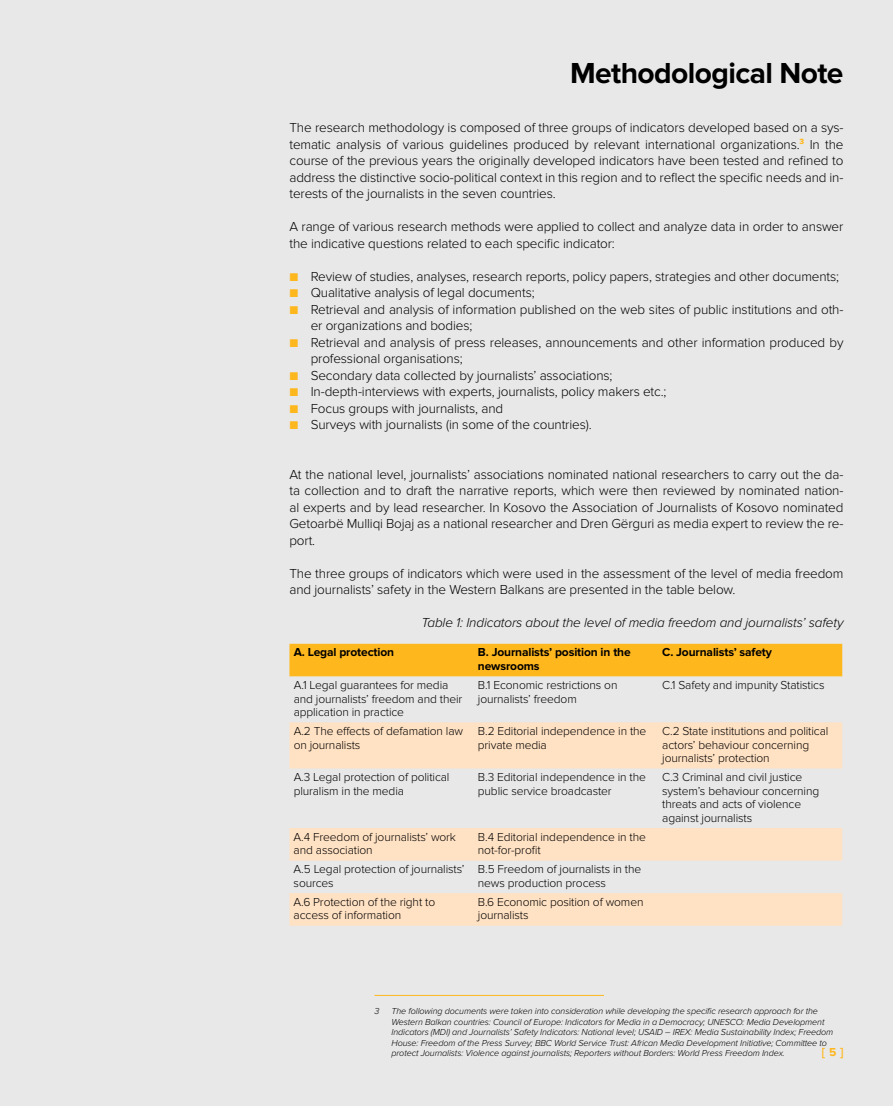
<style>
.page{position:relative;width:893px;height:1106px;background:#fff}
.page>*{position:absolute;margin:0;border:0;box-sizing:border-box;transform-origin:0 0}
.t1{font:700 30px "Proxima Nova";letter-spacing:-.02em;color:#000}
.t2{font:300 13.5px/16.5px "Proxima Nova";letter-spacing:-.01em;color:#000}
.t3{font:italic 300 13.5px "Proxima Nova";letter-spacing:-.01em;color:#000}
.t4{font:300 12px/13.5px "Proxima Nova";letter-spacing:-.01em;color:#000}
.t5{font:700 12px/13.5px "Proxima Nova";letter-spacing:-.01em;color:#000}
.t6{font:700 12px "Proxima Nova";color:#ffb71e}
.t7{font:italic 300 9px/10.5px "Proxima Nova";letter-spacing:-.01em;color:#000}
.s1{color:#ffb71e}
</style>
<div class="page">
<div style="left:1px;top:0;width:892px;height:1106px;background:#e8e8e8"></div>
<div style="left:289px;top:644px;width:553px;height:32px;background:#ffb71e"></div>
<svg style="left:289px;top:722px;width:553px;height:203px;fill:#ffe1c3"></svg>
<hr style="left:374px;top:995px;width:230px;height:1px;background:#ffb71e">
<h1 class="t1" style="left:570px;top:55px;width:275px">Methodological Note</h1>
<p class="t2" style="left:289px;top:119px;width:556px;text-align:justify">The research methodology is composed of three groups of indicators developed based on a sys&shy;tematic analysis of various guidelines produced by relevant international organizations.<sup>3</sup> In the course of the previous years the originally developed indicators have been tested and refined to address the distinctive socio-political context in this region and to reflect the specific needs and in&shy;terests of the journalists in the seven countries.</p>
<p class="t2" style="left:289px;top:218px;width:555px">A range of various research methods were applied to collect and analyze data in order to answer the indicative questions related to each specific indicator:</p>
<p class="t2" style="left:289px;top:268px;width:551px"><span class="s1">■</span> Review of studies, analyses, research reports, policy papers, strategies and other documents;</p>
<p class="t2" style="left:289px;top:284px;width:247px"><span class="s1">■</span> Qualitative analysis of legal documents;</p>
<p class="t2" style="left:311px;top:301px;width:534px;text-indent:-21px"><span class="s1">■</span> Retrieval and analysis of information published on the web sites of public institutions and oth&shy;er organizations and bodies;</p>
<p class="t2" style="left:311px;top:334px;width:534px;text-indent:-21px"><span class="s1">■</span> Retrieval and analysis of press releases, announcements and other information produced by professional organisations;</p>
<p class="t2" style="left:289px;top:367px;width:325px"><span class="s1">■</span> Secondary data collected by journalists’ associations;</p>
<p class="t2" style="left:289px;top:383px;width:379px"><span class="s1">■</span> In-depth-interviews with experts, journalists, policy makers etc.;</p>
<p class="t2" style="left:289px;top:400px;width:215px"><span class="s1">■</span> Focus groups with journalists, and</p>
<p class="t2" style="left:289px;top:416px;width:304px"><span class="s1">■</span> Surveys with journalists (in some of the countries).</p>
<p class="t2" style="left:289px;top:466px;width:556px;text-align:justify">At the national level, journalists’ associations nominated national researchers to carry out the da&shy;ta collection and to draft the narrative reports, which were then reviewed by nominated nation&shy;al experts and by lead researcher. In Kosovo the Association of Journalists of Kosovo nominated Getoarbë Mulliqi Bojaj as a national researcher and Dren Gërguri as media expert to review the re&shy;port.</p>
<p class="t2" style="left:289px;top:565px;width:556px">The three groups of indicators which were used in the assessment of the level of media freedom and journalists’ safety in the Western Balkans are presented in the table below.</p>
<p class="t3" style="left:421px;top:615px;width:424px">Table 1: Indicators about the level of media freedom and journalists’ safety</p>
<p class="t5" style="left:294px;top:646px;width:102px">A. Legal protection</p>
<p class="t5" style="left:478px;top:646px;width:154px">B. Journalists’ position in the newsrooms</p>
<p class="t5" style="left:662px;top:646px;width:111px">C. Journalists’ safety</p>
<p class="t4" style="left:294px;top:678px;width:170px">A.1 Legal guarantees for media and journalists’ freedom and their application in practice</p>
<p class="t4" style="left:478px;top:678px;width:141px">B.1 Economic restrictions on journalists’ freedom</p>
<p class="t4" style="left:662px;top:678px;width:164px">C.1 Safety and impunity Statistics</p>
<p class="t4" style="left:294px;top:724px;width:171px">A.2 The effects of defamation law on journalists</p>
<p class="t4" style="left:478px;top:724px;width:170px">B.2 Editorial independence in the private media</p>
<p class="t4" style="left:662px;top:724px;width:168px">C.2 State institutions and political actors’ behaviour concerning journalists’ protection</p>
<p class="t4" style="left:294px;top:770px;width:157px">A.3 Legal protection of political pluralism in the media</p>
<p class="t4" style="left:478px;top:770px;width:169px">B.3 Editorial independence in the public service broadcaster</p>
<p class="t4" style="left:662px;top:770px;width:158px">C.3 Criminal and civil justice system’s behaviour concerning threats and acts of violence against journalists</p>
<p class="t4" style="left:294px;top:830px;width:164px">A.4 Freedom of journalists’ work and association</p>
<p class="t4" style="left:478px;top:830px;width:169px">B.4 Editorial independence in the not-for-profit</p>
<p class="t4" style="left:294px;top:862px;width:172px">A.5 Legal protection of journalists’ sources</p>
<p class="t4" style="left:478px;top:862px;width:165px">B.5 Freedom of journalists in the news production process</p>
<p class="t4" style="left:294px;top:895px;width:143px">A.6 Protection of the right to access of information</p>
<p class="t4" style="left:478px;top:895px;width:167px">B.6 Economic position of women journalists</p>
<p class="t7" style="left:374px;top:1006px;width:6px">3</p>
<p class="t7" style="left:391px;top:1006px;width:443px">The following documents were taken into consideration while developing the specific research approach for the Western Balkan countries: Council of Europe: Indicators for Media in a Democracy; UNESCO: Media Development Indicators (MDI) and Journalists’ Safety Indicators: National level; USAID – IREX: Media Sustainability Index; Freedom House: Freedom of the Press Survey; BBC World Service Trust: African Media Development Initiative; Committee to protect Journalists: Violence against journalists; Reporters without Borders: World Press Freedom Index.</p>
<p class="t6" style="left:822px;top:1045px;width:23px">[5]</p>
</div>
